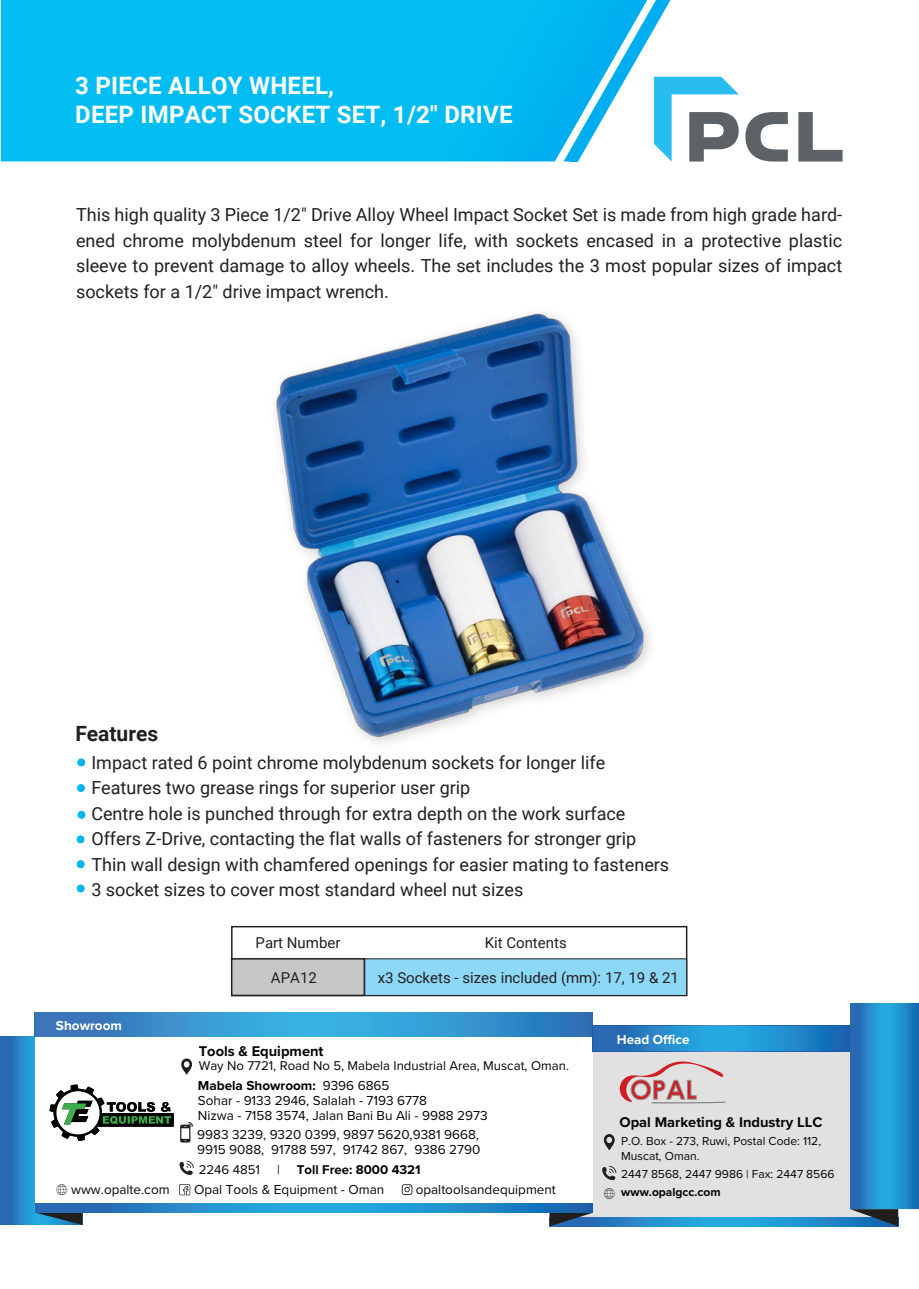
<style>
.page{position:relative;width:919px;height:1289px;background:#fff}
.page>*{position:absolute;margin:0;border:0;box-sizing:border-box;transform-origin:0 0}
.t1{font:700 24px/28.8px "Roboto";letter-spacing:.01em;color:#fff}
.t2{font:700 21px "Roboto";color:#231f20}
.t3{font:18px/25.5px "Roboto";color:#231f20;text-align:justify}
.t4{font:15px "Roboto";color:#231f20}
.t5{font:700 14.7px "Proxima Nova";color:#050504}
.t6{font:13.5px/15px "Proxima Nova";color:#050504}
.t7{font:700 13.5px "Proxima Nova";color:#fff}
.t8{font:13.2px "Proxima Nova";color:#050504}
.t9{font:700 13.2px "Proxima Nova";color:#050504}
.t10{font:12px/15px "Proxima Nova";color:#050504}
.t11{font:700 12px "Proxima Nova";color:#050504}
.s1{font-weight:700}
</style>
<div class="page">
<div style="left:1px;top:0;width:536px;height:162px;background:#01bdf2"></div>
<svg style="left:537px;top:0;width:305px;height:162px"></svg>
<div style="left:592px;top:1051px;width:258px;height:166px;background:#e0e1e0"></div>
<svg style="left:592px;top:1217px;width:258px;height:9px;background:#2394d1"></svg>
<svg style="left:0;top:1036px;width:36px;height:188px;background:#2c83c5"></svg>
<svg style="left:35px;top:1212px;width:47px;height:12px"></svg>
<svg style="left:549px;top:1212px;width:43px;height:14px"></svg>
<svg style="left:850px;top:1209px;width:48px;height:17px"></svg>
<svg style="left:36px;top:1012px;width:556px;height:24px;background:#3693ce"></svg>
<svg style="left:592px;top:1025px;width:258px;height:26px;background:#2287c9"></svg>
<svg style="left:36px;top:1203px;width:556px;height:9px;background:#2289ca"></svg>
<svg style="left:850px;top:1003px;width:68px;height:206px;background:#228aca"></svg>
<svg style="left:619px;top:1059px;width:108px;height:44px;background:#d6baba"></svg>
<svg style="left:50px;top:1084px;width:124px;height:56px"></svg>
<svg style="left:181px;top:1058px;width:11px;height:16px"></svg>
<svg style="left:179px;top:1160px;width:15px;height:14px"></svg>
<svg style="left:180px;top:1122px;width:13px;height:20px"></svg>
<svg style="left:402px;top:1184px;width:10px;height:10px"></svg>
<svg style="left:179px;top:1184px;width:11px;height:11px"></svg>
<svg style="left:56px;top:1184px;width:12px;height:11px"></svg>
<svg style="left:603px;top:1133px;width:11px;height:17px"></svg>
<svg style="left:602px;top:1165px;width:14px;height:15px"></svg>
<svg style="left:603px;top:1188px;width:12px;height:11px"></svg>
<div style="left:77px;top:758px;width:8px;height:8px;background:#00b7f0;border-radius:4px"></div>
<div style="left:77px;top:784px;width:8px;height:8px;background:#00b7f0;border-radius:4px"></div>
<svg style="left:77px;top:810px;width:9px;height:9px"></svg>
<svg style="left:76px;top:835px;width:9px;height:8px"></svg>
<svg style="left:76px;top:860px;width:9px;height:8px"></svg>
<svg style="left:76px;top:884px;width:9px;height:8px"></svg>
<div style="left:231px;top:925px;width:456px;height:71px;border:2px solid #231f20"></div>
<div style="left:231px;top:958px;width:134px;height:38px;background:#c7c7c8;border:2px solid #231f20"></div>
<div style="left:364px;top:958px;width:323px;height:37px;background:#8dd7f7"></div>
<img style="left:275px;top:313px;width:375px;height:431px">
<h1 class="t1" style="left:75px;top:73px;width:439px">3 PIECE ALLOY WHEEL,<br>DEEP IMPACT SOCKET SET, 1/2" DRIVE</h1>
<p class="t3" style="left:76px;top:203px;width:767px">This high quality 3 Piece 1/2" Drive Alloy Wheel Impact Socket Set is made from high grade hard&shy;ened chrome molybdenum steel for longer life, with sockets encased in a protective plastic sleeve to prevent damage to alloy wheels. The set includes the 3 most popular sizes of impact sockets for a 1/2" drive impact wrench.</p>
<p class="t2" style="left:75px;top:725px;width:84px">Features</p>
<p class="t3" style="left:91px;top:750px;width:579px;text-align:left">Impact rated 6 point chrome molybdenum sockets for longer life Features two grease rings for superior user grip<br>Centre hole is punched through for extra depth on the work surface Offers Z-Drive, contacting the flat walls of fasteners for stronger grip Thin wall design with chamfered openings for easier mating to fasteners 3 socket sizes to cover most standard wheel nut sizes</p>
<p class="t7" style="left:56px;top:1019px;width:67px">Showroom</p>
<p class="t4" style="left:255px;top:935px;width:86px">Part Number</p>
<p class="t4" style="left:271px;top:970px;width:47px">APA12</p>
<p class="t4" style="left:484px;top:935px;width:84px">Kit Contents</p>
<p class="t4" style="left:377px;top:970px;width:303px">x3 Sockets - sizes included (mm): 17, 19 &amp; 21</p>
<p class="t5" style="left:199px;top:1044px;width:126px">Tools &amp; Equipment</p>
<p class="t8" style="left:199px;top:1059px;width:372px">Way No 7721, Road No 5, Mabela Industrial Area, Muscat, Oman.</p>
<p class="t7" style="left:616px;top:1033px;width:74px">Head Office</p>
<p class="t6" style="left:198px;top:1078px;width:291px"><span class="s1">Mabela Showroom:</span> 9396 6865<br>Sohar - 9133 2946, Salalah - 7193 6778<br>Nizwa - 7158 3574, Jalan Bani Bu Ali - 9988 2973</p>
<p class="t6" style="left:197px;top:1127px;width:284px">9983 3239, 9320 0399, 9897 5620,9381 9668,<br>9915 9088, 91788 597, 91742 867, 9386 2790</p>
<p class="t8" style="left:199px;top:1164px;width:63px">2246 4851</p>
<p class="t8" style="left:277px;top:1164px;width:4px">|</p>
<p class="t9" style="left:297px;top:1164px;width:125px">Toll Free: 8000 4321</p>
<p class="t6" style="left:71px;top:1182px;width:100px">www.opalte.com</p>
<p class="t6" style="left:194px;top:1182px;width:192px">Opal Tools &amp; Equipment - Oman</p>
<p class="t6" style="left:415px;top:1182px;width:142px">opaltoolsandequipment</p>
<p class="t5" style="left:619px;top:1116px;width:204px">Opal Marketing &amp; Industry LLC</p>
<p class="t10" style="left:621px;top:1134px;width:201px">P.O. Box - 273, Ruwi, Postal Code: 112,<br>Muscat, Oman.</p>
<p class="t10" style="left:621px;top:1167px;width:215px">2447 8568, 2447 9986 | Fax: 2447 8566</p>
<p class="t11" style="left:621px;top:1187px;width:101px">www.opalgcc.com</p>
</div>
